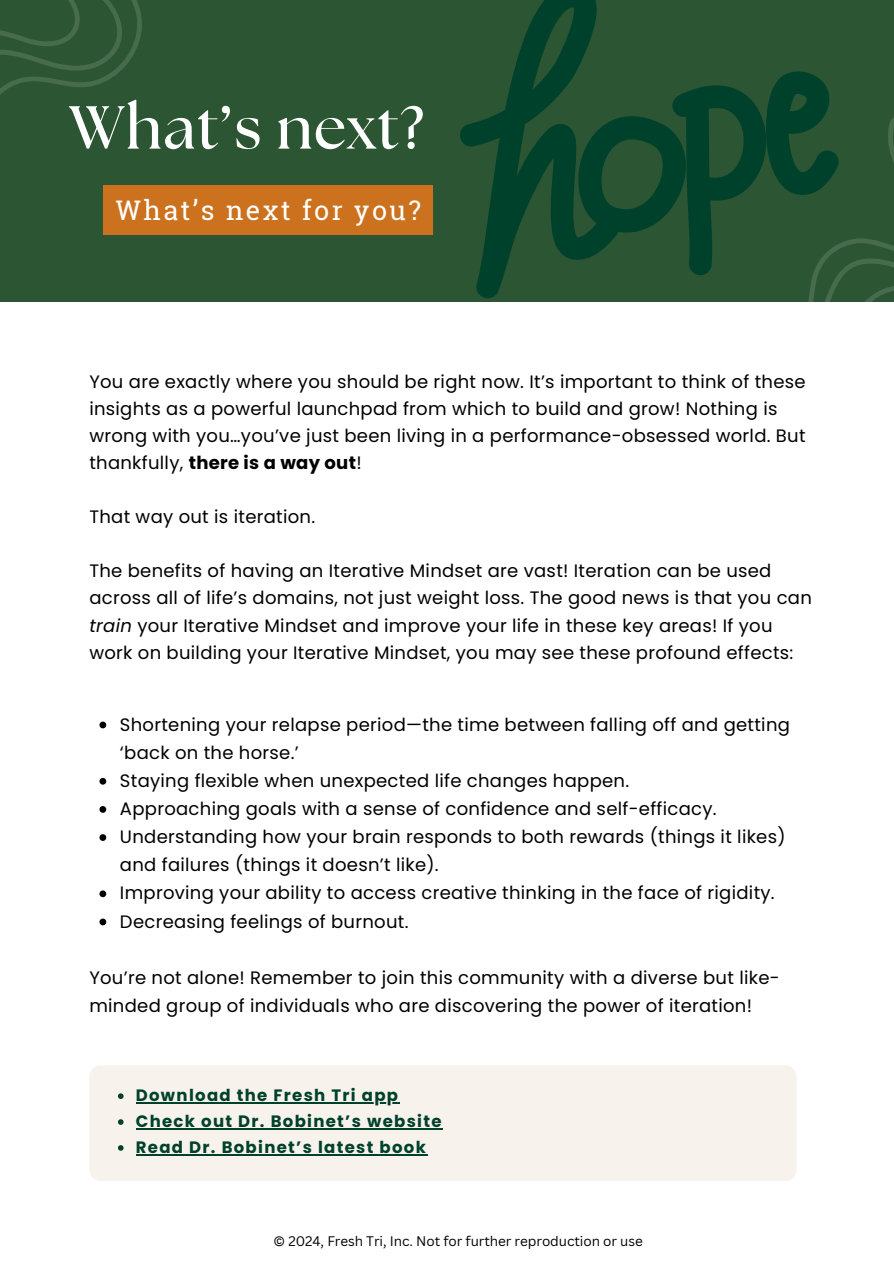
<style>
.page{position:relative;width:894px;height:1264px;background:#fff}
.page>*{position:absolute;margin:0;border:0;box-sizing:border-box;transform-origin:0 0}
.t1{font:700 60.45px "The Seasons";letter-spacing:.025em;color:#fff}
.t2{font:27px "Roboto Slab";letter-spacing:.09em;color:#fff}
.t3{font:18px/27px "Poppins";letter-spacing:.015em;color:#000}
.t4{font:700 16.5px "Poppins";letter-spacing:.08em;color:#00412c}
.t5{font:13.5px "Canva Sans";letter-spacing:-.005em;color:#000}
.s1{font-weight:700}
.s2{font-style:italic}
</style>
<div class="page">
<div style="left:0;top:0;width:893px;height:302px;background:#2c5533"></div>
<div style="left:103px;top:186px;width:330px;height:49px;background:#cc721e"></div>
<div style="left:89px;top:1065px;width:707px;height:115px;background:#f7f2ec;border-radius:11px"></div>
<svg style="left:0;top:0;width:198px;height:186px"></svg>
<svg style="left:460px;top:0;width:137px;height:298px"></svg>
<svg style="left:575px;top:70px;width:318px;height:232px"></svg>
<svg style="left:99px;top:721px;width:7px;height:7px"></svg>
<svg style="left:99px;top:778px;width:7px;height:6px"></svg>
<svg style="left:99px;top:806px;width:7px;height:6px"></svg>
<svg style="left:99px;top:834px;width:7px;height:7px"></svg>
<svg style="left:99px;top:890px;width:7px;height:7px"></svg>
<svg style="left:99px;top:918px;width:7px;height:7px"></svg>
<svg style="left:118px;top:1093px;width:5px;height:5px"></svg>
<hr style="left:136px;top:1102px;width:263px;height:1px;background:#00412c">
<svg style="left:118px;top:1119px;width:5px;height:5px"></svg>
<hr style="left:136px;top:1128px;width:306px;height:1px;background:#00412c">
<svg style="left:118px;top:1145px;width:5px;height:5px"></svg>
<hr style="left:136px;top:1154px;width:291px;height:1px;background:#00412c">
<p class="t1" style="left:69px;top:100px;width:357px">What’s next?</p>
<p class="t2" style="left:116px;top:192px;width:306px">What’s next for you?</p>
<h1 class="t3" style="left:89px;top:368px;width:717px">You are exactly where you should be right now. It’s important to think of these insights as a powerful launchpad from which to build and grow! Nothing is wrong with you…you’ve just been living in a performance-obsessed world. But thankfully, <span class="s1">there is a way out</span>!</h1>
<h2 class="t3" style="left:89px;top:503px;width:227px">That way out is iteration.</h2>
<p class="t3" style="left:89px;top:557px;width:723px">The benefits of having an Iterative Mindset are vast! Iteration can be used across all of life’s domains, not just weight loss. The good news is that you can <span class="s2">train</span> your Iterative Mindset and improve your life in these key areas! If you work on building your Iterative Mindset, you may see these profound effects:</p>
<h3 class="t3" style="left:120px;top:710px;width:671px;line-height:28.2px">Shortening your relapse period—the time between falling off and getting ‘back on the horse.’</h3>
<h3 class="t3" style="left:120px;top:767px;width:510px">Staying flexible when unexpected life changes happen.</h3>
<h3 class="t3" style="left:120px;top:795px;width:598px">Approaching goals with a sense of confidence and self-efficacy.</h3>
<p class="t3" style="left:120px;top:822px;width:667px;line-height:28.2px">Understanding how your brain responds to both rewards (things it likes) and failures (things it doesn’t like).</p>
<p class="t3" style="left:120px;top:879px;width:656px">Improving your ability to access creative thinking in the face of rigidity.</p>
<p class="t3" style="left:120px;top:907px;width:290px">Decreasing feelings of burnout.</p>
<p class="t3" style="left:89px;top:963px;width:691px;line-height:28.2px">You’re not alone! Remember to join this community with a diverse but like&shy;minded group of individuals who are discovering the power of iteration!</p>
<p class="t4" style="left:136px;top:1083px;width:263px">Download the Fresh Tri app</p>
<p class="t4" style="left:136px;top:1109px;width:307px">Check out Dr. Bobinet’s website</p>
<h3 class="t4" style="left:136px;top:1135px;width:291px">Read Dr. Bobinet’s latest book</h3>
<p class="t5" style="left:273px;top:1231px;width:370px">© 2024, Fresh Tri, Inc. Not for further reproduction or use</p>
</div>
